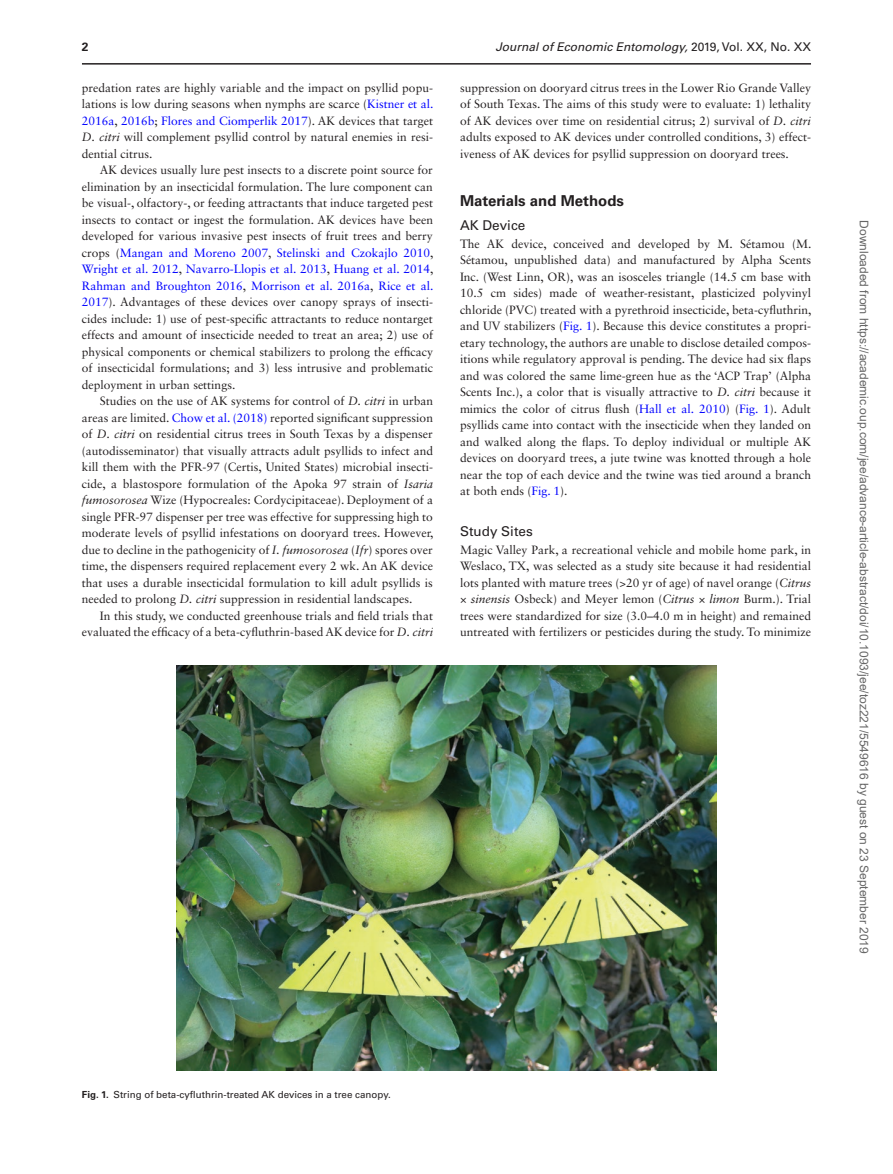
<style>
.page{position:relative;width:893px;height:1174px;background:#fff}
.page>*{position:absolute;margin:0;border:0;box-sizing:border-box;transform-origin:0 0}
.t1{font:700 15px "Univers LT Std";color:#231f20}
.t2{font:13.5px "Univers LT Std";color:#231f20}
.t3{font:12px/16.5px "Sabon LT Std";color:#231f20;text-align:justify}
.t4{font:12px "Arial";color:#666}
.t5{font:italic 12px "Univers LT Std";color:#231f20}
.t6{font:700 12px "Univers LT Std";color:#231f20}
.t7{font:9.75px "Univers LT Std";color:#231f20}
.s1{color:#00f}
.s2{font-style:italic}
.s3{font-style:normal}
.s4{font-weight:700}
</style>
<div class="page">
<img style="left:176px;top:665px;width:540px;height:405px">
<hr style="left:82px;top:63px;width:729px;height:2px;background:#231f20">
<p class="t6" style="left:82px;top:40px;width:8px">2</p>
<p class="t3" style="left:82px;top:79px;width:353px">predation rates are highly variable and the impact on psyllid popu&shy;lations is low during seasons when nymphs are scarce (<span class="s1">Kistner et al.<br>2016a</span>, <span class="s1">2016b</span>; <span class="s1">Flores and Ciomperlik 2017</span>). AK devices that target <span class="s2">D. citri</span> will complement psyllid control by natural enemies in resi&shy;dential citrus.</p>
<p class="t3" style="left:82px;top:162px;width:353px;text-indent:18px">AK devices usually lure pest insects to a discrete point source for elimination by an insecticidal formulation. The lure component can be visual-, olfactory-, or feeding attractants that induce targeted pest insects to contact or ingest the formulation. AK devices have been developed for various invasive pest insects of fruit trees and berry crops (<span class="s1">Mangan and Moreno 2007</span>, <span class="s1">Stelinski and Czokajlo 2010</span>, <span class="s1">Wright et al. 2012</span>, <span class="s1">Navarro-Llopis et al. 2013</span>, <span class="s1">Huang et al. 2014</span>, <span class="s1">Rahman and Broughton 2016</span>, <span class="s1">Morrison et al. 2016a</span>, <span class="s1">Rice et al.<br>2017</span>). Advantages of these devices over canopy sprays of insecti&shy;cides include: 1) use of pest-specific attractants to reduce nontarget effects and amount of insecticide needed to treat an area; 2) use of physical components or chemical stabilizers to prolong the efficacy of insecticidal formulations; and 3) less intrusive and problematic deployment in urban settings.</p>
<p class="t3" style="left:82px;top:393px;width:353px;text-indent:18px">Studies on the use of AK systems for control of <span class="s2">D. citri</span> in urban areas are limited. <span class="s1">Chow et al. (2018)</span> reported significant suppression of <span class="s2">D. citri</span> on residential citrus trees in South Texas by a dispenser (autodisseminator) that visually attracts adult psyllids to infect and kill them with the PFR-97 (Certis, United States) microbial insecti&shy;cide, a blastospore formulation of the Apoka 97 strain of <span class="s2">Isaria fumosorosea</span> Wize (Hypocreales: Cordycipitaceae). Deployment of a single PFR-97 dispenser per tree was effective for suppressing high to moderate levels of psyllid infestations on dooryard trees. However, due to decline in the pathogenicity of <span class="s2">I. fumosorosea</span> (<span class="s2">Ifr</span>) spores over time, the dispensers required replacement every 2 wk. An AK device that uses a durable insecticidal formulation to kill adult psyllids is needed to prolong <span class="s2">D. citri</span> suppression in residential landscapes.</p>
<p class="t3" style="left:82px;top:607px;width:353px;text-align:right">In this study, we conducted greenhouse trials and field trials that evaluated the efficacy of a beta-cyfluthrin-based AK device for <span class="s2">D. citri</span></p>
<p class="t5" style="left:495px;top:40px;width:317px">Journal of Economic Entomology, <span class="s3">2019, Vol. XX, No. XX</span></p>
<p class="t3" style="left:460px;top:79px;width:353px">suppression on dooryard citrus trees in the Lower Rio Grande Valley of South Texas. The aims of this study were to evaluate: 1) lethality of AK devices over time on residential citrus; 2) survival of <span class="s2">D. citri </span>adults exposed to AK devices under controlled conditions, 3) effect&shy;iveness of AK devices for psyllid suppression on dooryard trees.</p>
<p class="t1" style="left:460px;top:192px;width:166px">Materials and Methods</p>
<p class="t2" style="left:460px;top:217px;width:67px">AK Device</p>
<p class="t3" style="left:460px;top:235px;width:353px">The AK device, conceived and developed by M. Sétamou (M.<br>Sétamou, unpublished data) and manufactured by Alpha Scents Inc. (West Linn, OR), was an isosceles triangle (14.5 cm base with 10.5 cm sides) made of weather-resistant, plasticized polyvinyl chloride (PVC) treated with a pyrethroid insecticide, beta-cyfluthrin, and UV stabilizers (<span class="s1">Fig. 1</span>). Because this device constitutes a propri&shy;etary technology, the authors are unable to disclose detailed compos&shy;itions while regulatory approval is pending. The device had six flaps and was colored the same lime-green hue as the ‘ACP Trap’ (Alpha Scents Inc.), a color that is visually attractive to <span class="s2">D. citri</span> because it mimics the color of citrus flush (<span class="s1">Hall et al. 2010</span>) (<span class="s1">Fig. 1</span>). Adult psyllids came into contact with the insecticide when they landed on and walked along the flaps. To deploy individual or multiple AK devices on dooryard trees, a jute twine was knotted through a hole near the top of each device and the twine was tied around a branch at both ends (<span class="s1">Fig. 1</span>).</p>
<p class="t2" style="left:460px;top:523px;width:74px">Study Sites</p>
<p class="t3" style="left:460px;top:541px;width:353px">Magic Valley Park, a recreational vehicle and mobile home park, in Weslaco, TX, was selected as a study site because it had residential lots planted with mature trees (&gt;20 yr of age) of navel orange (<span class="s2">Citrus </span>× <span class="s2">sinensis</span> Osbeck) and Meyer lemon (<span class="s2">Citrus</span> × <span class="s2">limon</span> Burm.). Trial trees were standardized for size (3.0–4.0 m in height) and remained untreated with fertilizers or pesticides during the study. To minimize</p>
<p class="t4" style="left:868px;top:220px;width:735px;rotate:90deg">Downloaded from https://academic.oup.com/jee/advance-article-abstract/doi/10.1093/jee/toz221/5549616 by guest on 23 September 2019</p>
<p class="t7" style="left:82px;top:1088px;width:310px"><span class="s4">Fig. 1.</span> String of beta-cyfluthrin-treated AK devices in a tree canopy.</p>
</div>
